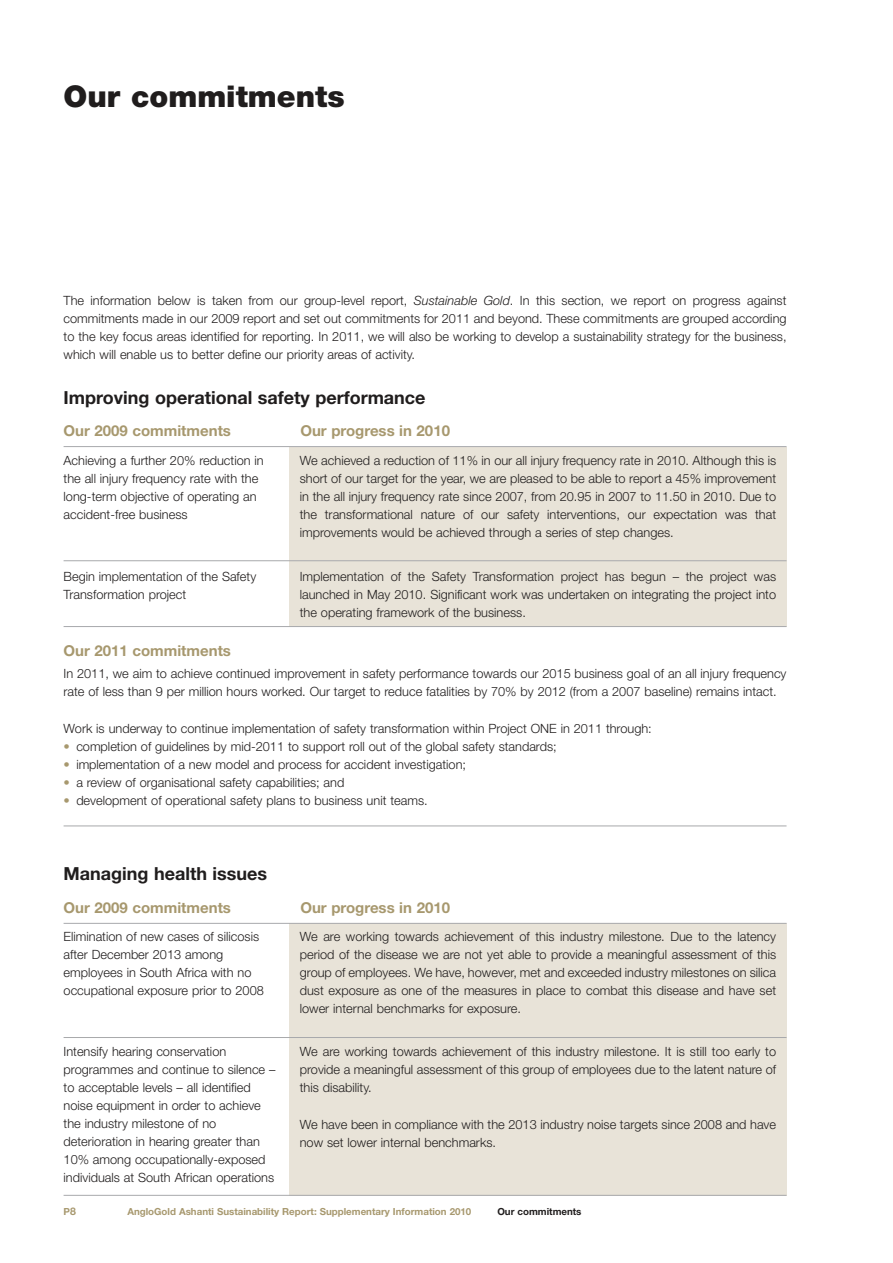
<style>
.page{position:relative;width:893px;height:1263px;background:#fff}
.page>*{position:absolute;margin:0;border:0;box-sizing:border-box;transform-origin:0 0}
.t1{font:900 30px "Helvetica Neue";color:#201d1d}
.t2{font:700 18px "Helvetica Neue";color:#201d1d}
.t3{font:700 15px "Helvetica Neue";color:#a7986e}
.t4{font:300 12.75px/18px "Helvetica Neue";color:#201d1d}
.t5{font:700 9.75px "Helvetica Neue";color:#a7986e}
.t6{font:700 9.75px "Helvetica Neue";color:#201d1d}
.s1{font-style:italic}
.s2{color:#a7986e}
.s3{font-size:10.5px}
</style>
<div class="page">
<div style="left:289px;top:447px;width:497px;height:180px;background:#e8e3d8"></div>
<div style="left:289px;top:923px;width:497px;height:273px;background:#e8e3d8"></div>
<hr style="left:64px;top:923px;width:722px;height:1px;background:#a8a9ac">
<hr style="left:64px;top:1037px;width:722px;height:1px;background:#a8a9ac">
<hr style="left:64px;top:1195px;width:722px;height:1px;background:#a8a9ac">
<hr style="left:64px;top:446px;width:722px;height:1px;background:#a8a9ac">
<hr style="left:64px;top:560px;width:722px;height:1px;background:#a8a9ac">
<hr style="left:64px;top:626px;width:722px;height:1px;background:#a8a9ac">
<hr style="left:64px;top:826px;width:722px;height:1px;background:#a7a9aa">
<h1 class="t1" style="left:64px;top:85px;width:282px">Our commitments</h1>
<p class="t4" style="left:64px;top:292px;width:724px;text-align:justify">The information below is taken from our group-level report, <span class="s1">Sustainable Gold</span>. In this section, we report on progress against commitments made in our 2009 report and set out commitments for 2011 and beyond. These commitments are grouped according to the key focus areas identified for reporting. In 2011, we will also be working to develop a sustainability strategy for the business, which will enable us to better define our priority areas of activity.</p>
<h2 class="t2" style="left:64px;top:391px;width:364px">Improving operational safety performance</h2>
<p class="t3" style="left:64px;top:426px;width:169px">Our 2009 commitments</p>
<p class="t3" style="left:300px;top:426px;width:151px">Our progress in 2010</p>
<p class="t4" style="left:64px;top:452px;width:202px">Achieving a further 20% reduction in the all injury frequency rate with the long-term objective of operating an accident-free business</p>
<p class="t4" style="left:64px;top:568px;width:194px">Begin implementation of the Safety<br>Transformation project</p>
<p class="t4" style="left:300px;top:452px;width:478px;text-align:justify">We achieved a reduction of 11% in our all injury frequency rate in 2010. Although this is short of our target for the year, we are pleased to be able to report a 45% improvement in the all injury frequency rate since 2007, from 20.95 in 2007 to 11.50 in 2010. Due to the transformational nature of our safety interventions, our expectation was that improvements would be achieved through a series of step changes.</p>
<p class="t4" style="left:300px;top:568px;width:478px;text-align:justify">Implementation of the Safety Transformation project has begun – the project was launched in May 2010. Significant work was undertaken on integrating the project into the operating framework of the business.</p>
<p class="t3" style="left:64px;top:645px;width:169px">Our 2011 commitments</p>
<p class="t4" style="left:64px;top:666px;width:724px">In 2011, we aim to achieve continued improvement in safety performance towards our 2015 business goal of an all injury frequency rate of less than 9 per million hours worked. Our target to reduce fatalities by 70% by 2012 (from a 2007 baseline) remains intact.</p>
<p class="t4" style="left:64px;top:721px;width:590px">Work is underway to continue implementation of safety transformation within Project ONE in 2011 through:</p>
<p class="t4" style="left:64px;top:739px;width:495px"><span class="s2">•</span> completion of guidelines by mid-2011 to support roll out of the global safety standards;</p>
<p class="t4" style="left:64px;top:757px;width:404px"><span class="s2">•</span> implementation of a new model and process for accident investigation;</p>
<p class="t4" style="left:64px;top:775px;width:282px"><span class="s2">•</span> a review of organisational safety capabilities; and</p>
<p class="t4" style="left:64px;top:793px;width:366px"><span class="s2">•</span> development of operational safety plans to business unit teams.</p>
<h2 class="t2" style="left:64px;top:868px;width:205px">Managing health issues</h2>
<p class="t3" style="left:64px;top:902px;width:169px">Our 2009 commitments</p>
<p class="t3" style="left:300px;top:902px;width:151px">Our progress in 2010</p>
<p class="t4" style="left:64px;top:928px;width:202px">Elimination of new cases of silicosis after December 2013 among employees in South Africa with no occupational exposure prior to 2008</p>
<p class="t4" style="left:300px;top:928px;width:478px;text-align:justify">We are working towards achievement of this industry milestone. Due to the latency period of the disease we are not yet able to provide a meaningful assessment of this group of employees. We have, however, met and exceeded industry milestones on silica dust exposure as one of the measures in place to combat this disease and have set lower internal benchmarks for exposure.</p>
<p class="t4" style="left:64px;top:1044px;width:213px">Intensify hearing conservation programmes and continue to silence – to acceptable levels – all identified noise equipment in order to achieve the industry milestone of no deterioration in hearing greater than 10% among occupationally-exposed individuals at South African operations</p>
<p class="t4" style="left:300px;top:1044px;width:478px;text-align:justify">We are working towards achievement of this industry milestone. It is still too early to provide a meaningful assessment of this group of employees due to the latent nature of this disability.</p>
<p class="t4" style="left:300px;top:1117px;width:478px">We have been in compliance with the 2013 industry noise targets since 2008 and have now set lower internal benchmarks.</p>
<p class="t5" style="left:64px;top:1208px;width:14px">P<span class="s3">8</span></p>
<p class="t5" style="left:127px;top:1208px;width:345px">AngloGold Ashanti Sustainability Report: Supplementary Information 2010</p>
<p class="t6" style="left:497px;top:1208px;width:86px">Our commitments</p>
</div>
